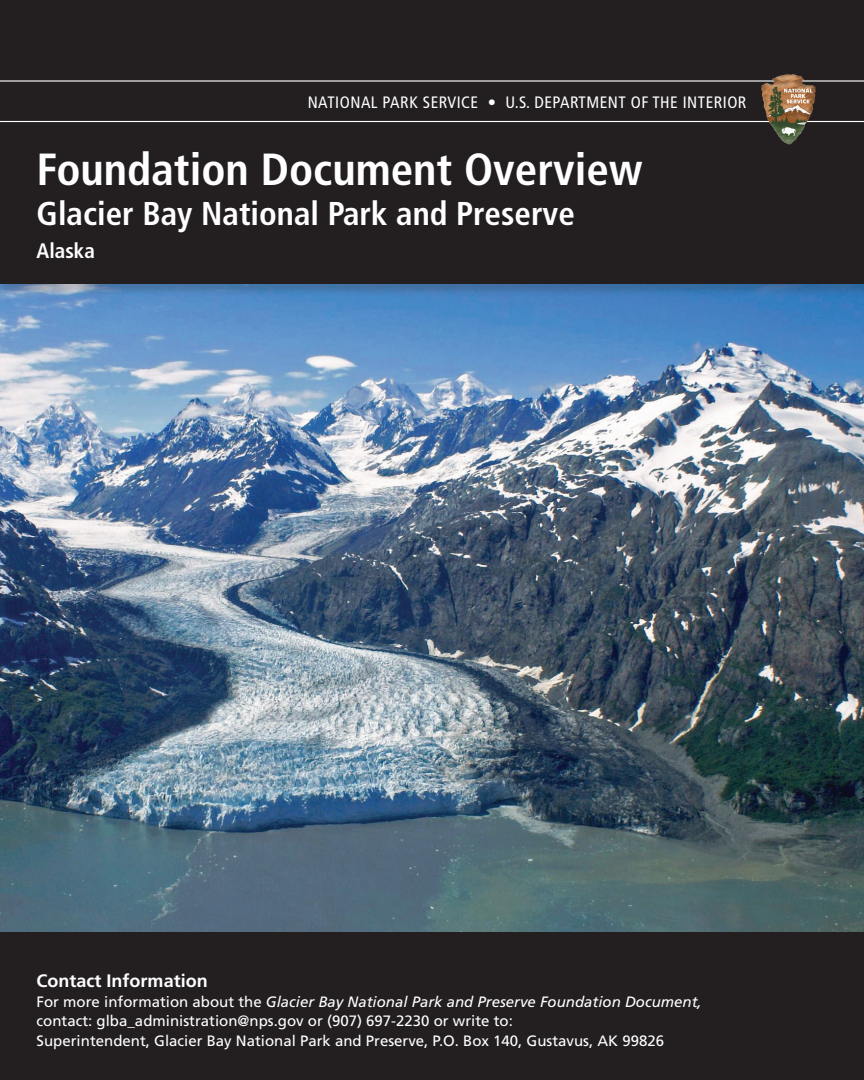
<style>
.page{position:relative;width:864px;height:1080px;background:#fff}
.page>*{position:absolute;margin:0;border:0;box-sizing:border-box;transform-origin:0 0}
.Cover_Overview_Title{font:700 condensed 45px "Frutiger LT Std";color:#fff}
.Cover_Park_Name{font:700 condensed 33px "Frutiger LT Std";color:#fff}
.Cover_State{font:700 condensed 21px "Frutiger LT Std";color:#fff}
.Cover_Contact_Info_H{font:700 18px "Frutiger LT Std";color:#fff}
.NPS_USDOI_logo_line{font:condensed 16.5px "Frutiger LT Std";letter-spacing:.03em;color:#fff}
.Cover_Contact_Info{font:15px/19.5px "Frutiger LT Std";color:#fff}
.s1{font-style:italic}
</style>
<div class="page">
<div style="left:0;top:932px;width:864px;height:148px;background:#231f20"></div>
<div style="left:0;top:0;width:864px;height:284px;background:#231f20"></div>
<hr style="left:0;top:121px;width:864px;height:1px;background:#fff">
<hr style="left:0;top:80px;width:864px;height:2px;background:#fff">
<img style="left:761px;top:74px;width:39px;height:70px">
<img style="left:0;top:297px;width:864px;height:635px">
<div style="left:0;top:273px;width:864px;height:24px;background:#231f20;opacity:.25"></div>
<div style="left:0;top:275px;width:864px;height:9px;background:#231f20"></div>
<p class="NPS_USDOI_logo_line" style="left:308px;top:93px;width:440px">NATIONAL PARK SERVICE • U.S. DEPARTMENT OF THE INTERIOR</p>
<p class="Cover_Overview_Title" style="left:37px;top:143px;width:607px">Foundation Document Overview</p>
<p class="Cover_Park_Name" style="left:37px;top:194px;width:540px">Glacier Bay National Park and Preserve</p>
<p class="Cover_State" style="left:37px;top:238px;width:60px">Alaska</p>
<p class="Cover_Contact_Info_H" style="left:37px;top:970px;width:173px">Contact Information</p>
<p class="Cover_Contact_Info" style="left:37px;top:992px;width:667px">For more information about the <span class="s1">Glacier Bay National Park and Preserve Foundation Document, </span>contact: glba_administration@nps.gov or (907) 697-2230 or write to:</p>
<p class="Cover_Contact_Info" style="left:37px;top:1031px;width:629px">Superintendent, Glacier Bay National Park and Preserve, P.O. Box 140, Gustavus, AK 99826</p>
</div>
